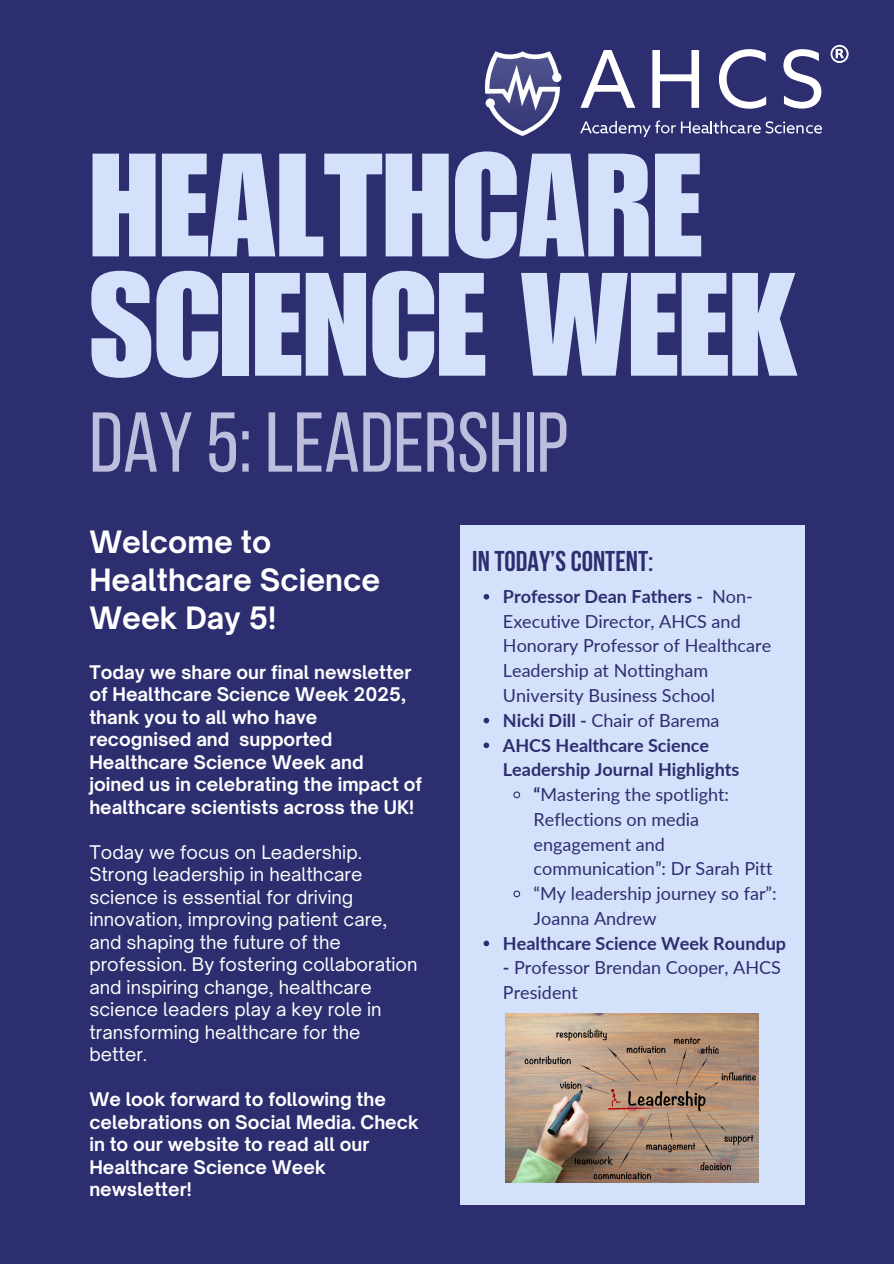
<style>
.page{position:relative;width:894px;height:1264px;background:#fff}
.page>*{position:absolute;margin:0;border:0;box-sizing:border-box;transform-origin:0 0}
.t1{font:143.85px/119.2px "Impact LT Std";color:#d4e1fa}
.t2{font:84.6px "Bebas Neue";color:#bdbedd}
.t3{font:700 29.55px/38.2px "Open Sauce One";color:#fff}
.t4{font:700 28.5px "Bebas Neue";color:#2d2e70}
.t5{font:700 18px/22.5px "Open Sauce One";color:#fff}
.t6{font:18px/24.8px "Lato";color:#2d2e70}
.t7{font:18px/22.5px "Open Sauce One";color:#fff}
.t8{font:700 18px "Lato";color:#2d2e70}
.s1{font-weight:700}
</style>
<div class="page">
<div style="left:0;top:0;width:893px;height:1263px;background:#2d2e70"></div>
<div style="left:460px;top:525px;width:344px;height:679px;background:#d4e1fa"></div>
<svg style="left:484px;top:51px;width:78px;height:85px"></svg>
<svg style="left:580px;top:50px;width:55px;height:58px"></svg>
<svg style="left:652px;top:50px;width:46px;height:58px"></svg>
<svg style="left:719px;top:49px;width:47px;height:60px"></svg>
<svg style="left:783px;top:49px;width:38px;height:60px"></svg>
<svg style="left:580px;top:121px;width:241px;height:16px"></svg>
<svg style="left:830px;top:45px;width:18px;height:18px"></svg>
<img style="left:505px;top:1013px;width:253px;height:169px">
<svg style="left:483px;top:594px;width:6px;height:5px"></svg>
<svg style="left:483px;top:717px;width:6px;height:6px"></svg>
<svg style="left:483px;top:742px;width:6px;height:6px"></svg>
<svg style="left:513px;top:791px;width:8px;height:8px"></svg>
<svg style="left:513px;top:890px;width:8px;height:8px"></svg>
<svg style="left:483px;top:940px;width:6px;height:6px"></svg>
<p class="t1" style="left:89px;top:166px;width:707px">HEALTHCARE<br>SCIENCE WEEK</p>
<h3 class="t2" style="left:89px;top:408px;width:480px">DAY 5: LEADERSHIP</h3>
<p class="t3" style="left:89px;top:522px;width:292px">Welcome to<br>Healthcare Science<br>Week Day 5!</p>
<p class="t5" style="left:89px;top:660px;width:334px">Today we share our final newsletter of Healthcare Science Week 2025, thank you to all who have recognised and supported<br>Healthcare Science Week and joined us in celebrating the impact of healthcare scientists across the UK!</p>
<h1 class="t7" style="left:89px;top:840px;width:329px">Today we focus on Leadership.<br>Strong leadership in healthcare science is essential for driving innovation, improving patient care, and shaping the future of the profession. By fostering collaboration and inspiring change, healthcare science leaders play a key role in transforming healthcare for the better.</h1>
<h2 class="t5" style="left:89px;top:1088px;width:331px">We look forward to following the celebrations on Social Media. Check in to our website to read all our<br>Healthcare Science Week newsletter!</h2>
<h4 class="t4" style="left:472px;top:550px;width:182px">IN TODAY’SCONTENT:</h4>
<p class="t6" style="left:503px;top:583px;width:270px"><span class="s1">Professor Dean Fathers -</span> Non-<br>Executive Director, AHCS and<br>Honorary Professor of Healthcare<br>Leadership at Nottingham</p>
<h4 class="t6" style="left:503px;top:682px;width:213px">University Business School</h4>
<h4 class="t6" style="left:503px;top:707px;width:218px"><span class="s1">Nicki Dill -</span> Chair of Barema</h4>
<h4 class="t8" style="left:503px;top:733px;width:208px">AHCS Healthcare Science</h4>
<h4 class="t8" style="left:503px;top:758px;width:238px">Leadership Journal Highlights</h4>
<h4 class="t6" style="left:533px;top:781px;width:197px"><span class="s1">“</span>Mastering the spotlight:</h4>
<h3 class="t6" style="left:533px;top:806px;width:244px">Reflections on media engagement and communication”: Dr Sarah Pitt “My leadership journey so far”:<br>Joanna Andrew</h3>
<p class="t8" style="left:503px;top:931px;width:284px">Healthcare Science Week Roundup</p>
<p class="t6" style="left:503px;top:955px;width:279px"><span class="s1">-</span> Professor Brendan Cooper, AHCS<br>President</p>
</div>
